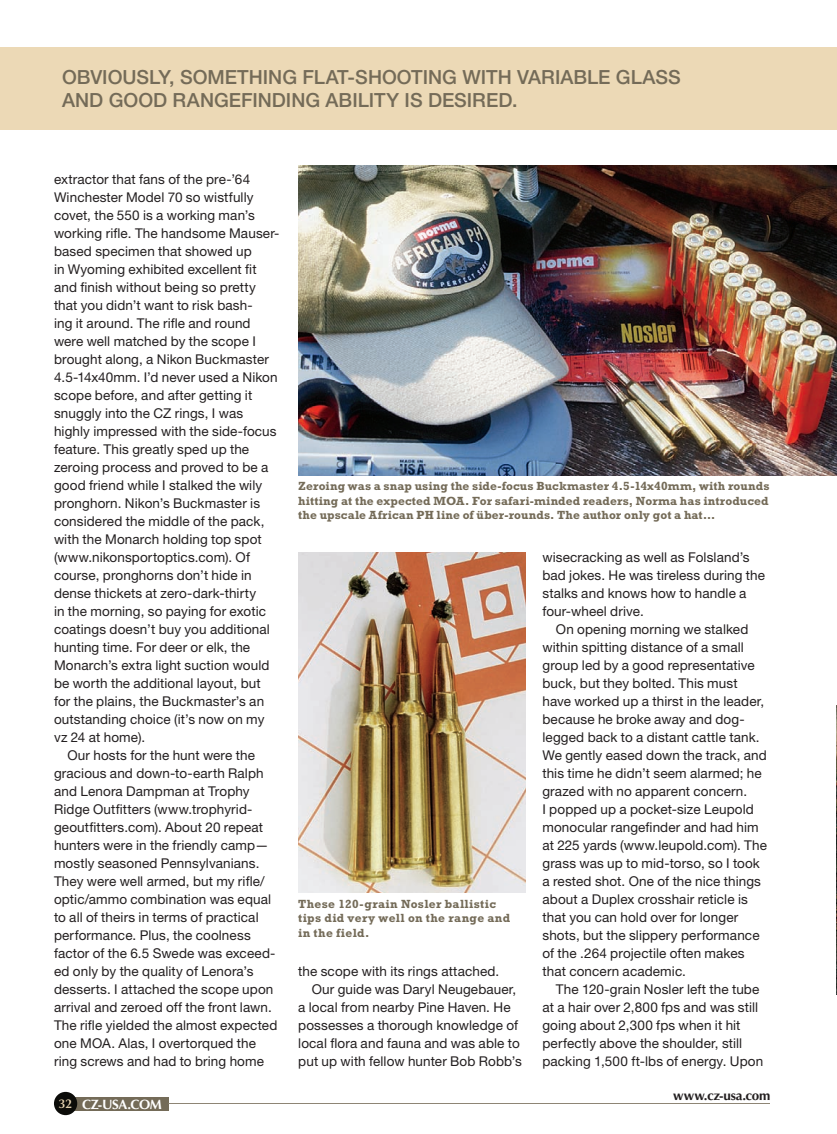
<style>
.page{position:relative;width:837px;height:1134px;background:#fff}
.page>*{position:absolute;margin:0;border:0;box-sizing:border-box;transform-origin:0 0}
.t1{font:500 19.5px/23.4px "Helvetica Neue LT Std";color:#746b58}
.t2{font:13.5px/18px "Helvetica Neue LT Std";letter-spacing:.01em;color:#231f20}
.t3{font:700 13.5px "Optima LT Std";letter-spacing:-.015em;color:#231f20}
.t4{font:700 13.5px "Optima LT Std";letter-spacing:-.03em;color:#fff}
.t5{font:700 12px/14.4px "Rockwell";letter-spacing:.025em;color:#746b58;text-align:justify}
.s1{font-weight:600;font-size:12.75px;color:#ecd9b6}
</style>
<div class="page">
<div style="left:72px;top:1097px;width:97px;height:14px;background:#746b58"></div>
<div style="left:54px;top:1092px;width:23px;height:23px;background:#0c0c09;border-radius:50%"></div>
<div style="left:0;top:47px;width:837px;height:83px;background:#ecd9b6"></div>
<img style="left:836px;top:705px;width:1px;height:289px">
<img style="left:298px;top:166px;width:539px;height:309px">
<img style="left:298px;top:553px;width:227px;height:340px">
<h1 class="t1" style="left:62px;top:67px;width:620px">OBVIOUSLY, SOMETHING FLAT-SHOOTING WITH VARIABLE GLASS<br>AND GOOD RANGEFINDING ABILITY IS DESIRED.</h1>
<p class="t2" style="left:54px;top:171px;width:198px">extractor that fans of the pre-’64</p>
<p class="t2" style="left:54px;top:189px;width:201px">Winchester Model 70 so wistfully</p>
<p class="t2" style="left:54px;top:207px;width:202px">covet, the 550 is a working man’s</p>
<p class="t2" style="left:54px;top:225px;width:227px">working rifle. The handsome Mauser-</p>
<p class="t2" style="left:54px;top:243px;width:199px">based specimen that showed up</p>
<p class="t2" style="left:54px;top:261px;width:204px">in Wyoming exhibited excellent fit</p>
<p class="t2" style="left:54px;top:279px;width:203px">and finish without being so pretty</p>
<p class="t2" style="left:54px;top:297px;width:200px">that you didn’t want to risk bash-</p>
<p class="t2" style="left:54px;top:315px;width:198px">ing it around. The rifle and round</p>
<p class="t2" style="left:54px;top:333px;width:203px">were well matched by the scope I</p>
<p class="t2" style="left:54px;top:352px;width:217px">brought along, a Nikon Buckmaster</p>
<p class="t2" style="left:54px;top:370px;width:225px">4.5-14x40mm. I’d never used a Nikon</p>
<p class="t2" style="left:54px;top:388px;width:200px">scope before, and after getting it</p>
<p class="t2" style="left:54px;top:406px;width:191px">snuggly into the CZ rings, I was</p>
<p class="t2" style="left:54px;top:424px;width:224px">highly impressed with the side-focus</p>
<p class="t2" style="left:54px;top:442px;width:197px">feature. This greatly sped up the</p>
<p class="t2" style="left:54px;top:460px;width:216px">zeroing process and proved to be a</p>
<p class="t2" style="left:54px;top:478px;width:210px">good friend while I stalked the wily</p>
<p class="t2" style="left:54px;top:496px;width:208px">pronghorn. Nikon’s Buckmaster is</p>
<p class="t2" style="left:54px;top:514px;width:212px">considered the middle of the pack,</p>
<p class="t2" style="left:54px;top:532px;width:209px">with the Monarch holding top spot</p>
<p class="t2" style="left:54px;top:550px;width:198px">(www.nikonsportoptics.com). Of</p>
<p class="t2" style="left:54px;top:568px;width:199px">course, pronghorns don’t hide in</p>
<p class="t2" style="left:54px;top:586px;width:204px">dense thickets at zero-dark-thirty</p>
<p class="t2" style="left:54px;top:604px;width:214px">in the morning, so paying for exotic</p>
<p class="t2" style="left:54px;top:622px;width:217px">coatings doesn’t buy you additional</p>
<p class="t2" style="left:54px;top:640px;width:198px">hunting time. For deer or elk, the</p>
<p class="t2" style="left:54px;top:658px;width:217px">Monarch’s extra light suction would</p>
<p class="t2" style="left:54px;top:676px;width:208px">be worth the additional layout, but</p>
<p class="t2" style="left:54px;top:694px;width:212px">for the plains, the Buckmaster’s an</p>
<p class="t2" style="left:54px;top:712px;width:212px">outstanding choice (it’s now on my</p>
<p class="t2" style="left:54px;top:730px;width:93px">vz 24 at home).</p>
<p class="t2" style="left:68px;top:748px;width:189px">Our hosts for the hunt were the</p>
<p class="t2" style="left:54px;top:766px;width:211px">gracious and down-to-earth Ralph</p>
<p class="t2" style="left:54px;top:784px;width:197px">and Lenora Dampman at Trophy</p>
<p class="t2" style="left:54px;top:802px;width:200px">Ridge Outfitters (www.trophyrid-</p>
<p class="t2" style="left:54px;top:820px;width:211px">geoutfitters.com). About 20 repeat</p>
<p class="t2" style="left:54px;top:838px;width:216px">hunters were in the friendly camp—</p>
<p class="t2" style="left:54px;top:856px;width:207px">mostly seasoned Pennsylvanians.</p>
<p class="t2" style="left:54px;top:874px;width:212px">They were well armed, but my rifle/</p>
<p class="t2" style="left:54px;top:892px;width:219px">optic/ammo combination was equal</p>
<p class="t2" style="left:54px;top:910px;width:206px">to all of theirs in terms of practical</p>
<p class="t2" style="left:54px;top:928px;width:198px">performance. Plus, the coolness</p>
<p class="t2" style="left:54px;top:946px;width:223px">factor of the 6.5 Swede was exceed-</p>
<p class="t2" style="left:54px;top:964px;width:201px">ed only by the quality of Lenora’s</p>
<p class="t2" style="left:54px;top:982px;width:221px">desserts. I attached the scope upon</p>
<p class="t2" style="left:54px;top:1000px;width:219px">arrival and zeroed off the front lawn.</p>
<p class="t2" style="left:54px;top:1018px;width:225px">The rifle yielded the almost expected</p>
<p class="t2" style="left:54px;top:1036px;width:204px">one MOA. Alas, I overtorqued the</p>
<p class="t2" style="left:54px;top:1054px;width:212px">ring screws and had to bring home</p>
<p class="t4" style="left:59px;top:1098px;width:104px"><span class="s1">32</span> CZ-USA.COM</p>
<p class="t5" style="left:298px;top:480px;width:473px">Zeroing was a snap using the side-focus Buckmaster 4.5-14x40mm, with rounds hitting at the expected MOA. For safari-minded readers, Norma has introduced the upscale African PH line of über-rounds. The author only got a hat…</p>
<p class="t5" style="left:298px;top:898px;width:214px;text-align:left">These 120-grain Nosler ballistic tips did very well on the range and in the field.</p>
<p class="t2" style="left:298px;top:964px;width:203px">the scope with its rings attached.</p>
<p class="t2" style="left:312px;top:982px;width:206px">Our guide was Daryl Neugebauer,</p>
<p class="t2" style="left:298px;top:1000px;width:214px">a local from nearby Pine Haven. He</p>
<p class="t2" style="left:298px;top:1018px;width:221px">possesses a thorough knowledge of</p>
<p class="t2" style="left:298px;top:1036px;width:223px">local flora and fauna and was able to</p>
<p class="t2" style="left:298px;top:1054px;width:225px">put up with fellow hunter Bob Robb’s</p>
<p class="t2" style="left:542px;top:550px;width:224px">wisecracking as well as Folsland’s bad jokes. He was tireless during the stalks and knows how to handle a four-wheel drive.</p>
<p class="t2" style="left:542px;top:622px;width:226px;text-indent:14px">On opening morning we stalked within spitting distance of a small group led by a good representative buck, but they bolted. This must have worked up a thirst in the leader, because he broke away and dog&shy;legged back to a distant cattle tank.<br>We gently eased down the track, and this time he didn’t seem alarmed; he grazed with no apparent concern.<br>I popped up a pocket-size Leupold monocular rangefinder and had him at 225 yards (www.leupold.com). The grass was up to mid-torso, so I took a rested shot. One of the nice things about a Duplex crosshair reticle is that you can hold over for longer shots, but the slippery performance of the .264 projectile often makes that concern academic.</p>
<p class="t2" style="left:542px;top:982px;width:222px;text-indent:14px">The 120-grain Nosler left the tube at a hair over 2,800 fps and was still going about 2,300 fps when it hit perfectly above the shoulder, still packing 1,500 ft-lbs of energy. Upon</p>
<p class="t3" style="left:673px;top:1090px;width:99px">www.cz-usa.com</p>
</div>
